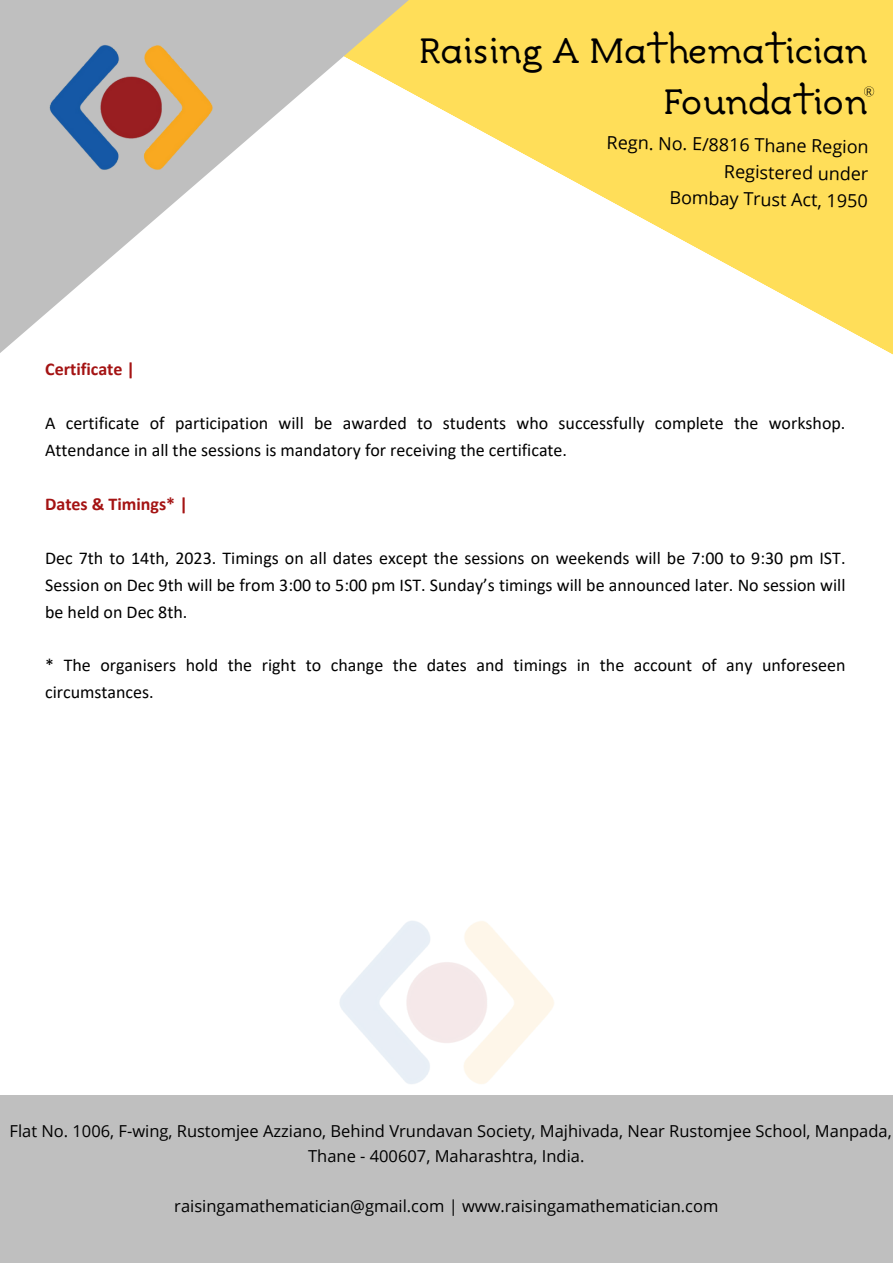
<style>
.page{position:relative;width:893px;height:1264px;background:#fff}
.page>*{position:absolute;margin:0;border:0;box-sizing:border-box;transform-origin:0 0}
.t1{font:37.5px "Avdira";color:#000}
.t2{font:18px/27px "Calibri";color:#000}
.t3{font:18px "Open Sans";color:#000}
.t4{font:700 18px "Calibri";color:#a41313}
.t5{font:16.5px/24.8px "Open Sans";color:#000;text-align:center}
.t6{font:8.85px "Open Sans";color:#000}
</style>
<div class="page">
<svg style="left:416px;top:0;width:476px;height:354px;fill:#ffde59"></svg>
<svg style="left:0;top:0;width:416px;height:353px"></svg>
<img style="left:45px;top:40px;width:171px;height:137px">
<svg style="left:863px;top:86px;width:11px;height:10px"></svg>
<div style="left:0;top:1094px;width:892px;height:168px;background:#bfbfbf"></div>
<img style="left:339px;top:921px;width:215px;height:163px">
<p class="t1" style="left:419px;top:28px;width:450px">Raising A Mathematician</p>
<p class="t1" style="left:663px;top:80px;width:206px">Foundation</p>
<p class="t6" style="left:866px;top:85px;width:7px">R</p>
<p class="t3" style="left:607px;top:130px;width:263px;rotate:1deg">Regn. No. E/8816 Thane Region</p>
<p class="t3" style="left:724px;top:159px;width:146px;rotate:1deg">Registered under</p>
<p class="t3" style="left:669px;top:185px;width:200px;rotate:1deg">Bombay Trust Act, 1950</p>
<p class="t4" style="left:45px;top:361px;width:91px">Certificate |</p>
<p class="t2" style="left:45px;top:410px;width:801px">A certificate of participation will be awarded to students who successfully complete the workshop.<br>Attendance in all the sessions is mandatory for receiving the certificate.</p>
<p class="t4" style="left:45px;top:496px;width:144px">Dates &amp; Timings* |</p>
<p class="t2" style="left:45px;top:545px;width:801px;text-align:justify">Dec 7th to 14th, 2023. Timings on all dates except the sessions on weekends will be 7:00 to 9:30 pm IST.<br>Session on Dec 9th will be from 3:00 to 5:00 pm IST. Sunday’s timings will be announced later. No session will be held on Dec 8th.</p>
<p class="t2" style="left:45px;top:653px;width:801px">* The organisers hold the right to change the dates and timings in the account of any unforeseen circumstances.</p>
<p class="t5" style="left:10px;top:1118px;width:883px">Flat No. 1006, F-wing, Rustomjee Azziano, Behind Vrundavan Society, Majhivada, Near Rustomjee School, Manpada,<br>Thane - 400607, Maharashtra, India.</p>
<p class="t5" style="left:174px;top:1192px;width:545px">raisingamathematician@gmail.com | www.raisingamathematician.com</p>
</div>
